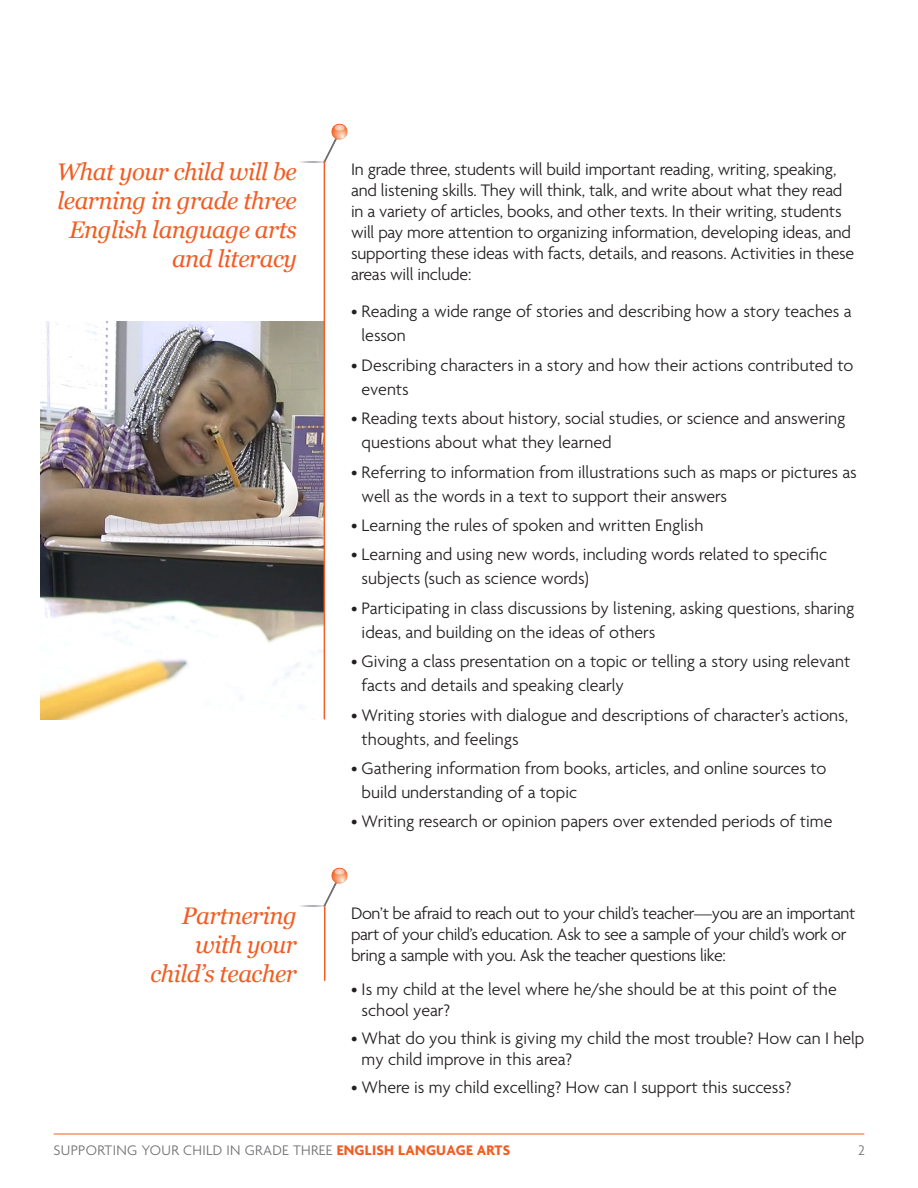
<style>
.page{position:relative;width:918px;height:1188px;background:#fff}
.page>*{position:absolute;margin:0;border:0;box-sizing:border-box;transform-origin:0 0}
.Call_Out{font:italic 24px/28.8px "Georgia";letter-spacing:-.02em;color:#f25d24;text-align:right}
.Bullet_Copy{font:300 18px/24px "Agenda";color:#231f20}
.Body_Copy{font:300 18px/21px "Agenda";letter-spacing:-.01em;color:#231f20}
.t1{font:300 15px "Agenda";letter-spacing:.02em;color:#717074}
.s1{font-weight:700;color:#f25d24}
</style>
<div class="page">
<img style="left:300px;top:867px;width:48px;height:40px">
<img style="left:300px;top:123px;width:48px;height:55px">
<img style="left:41px;top:322px;width:283px;height:397px">
<hr style="left:324px;top:162px;width:1px;height:557px;background:#f25d24">
<hr style="left:324px;top:907px;width:2px;height:73px;background:#f25d24">
<hr style="left:54px;top:1134px;width:810px;height:1px;background:#f25d24">
<p class="Call_Out" style="left:57px;top:158px;width:242px">What your child will be learning in grade three<br>English language arts and literacy</p>
<p class="Body_Copy" style="left:351px;top:160px;width:505px">In grade three, students will build important reading, writing, speaking, and listening skills. They will think, talk, and write about what they read in a variety of articles, books, and other texts. In their writing, students will pay more attention to organizing information, developing ideas, and supporting these ideas with facts, details, and reasons. Activities in these areas will include:</p>
<p class="Bullet_Copy" style="left:362px;top:301px;width:491px;text-indent:-11px">• Reading a wide range of stories and describing how a story teaches a lesson</p>
<p class="Bullet_Copy" style="left:362px;top:354px;width:493px;text-indent:-11px">• Describing characters in a story and how their actions contributed to events</p>
<p class="Bullet_Copy" style="left:362px;top:408px;width:485px;text-indent:-11px">• Reading texts about history, social studies, or science and answering questions about what they learned</p>
<p class="Bullet_Copy" style="left:362px;top:461px;width:497px;text-indent:-11px">• Referring to information from illustrations such as maps or pictures as well as the words in a text to support their answers</p>
<p class="Bullet_Copy" style="left:351px;top:514px;width:354px">• Learning the rules of spoken and written English</p>
<p class="Bullet_Copy" style="left:362px;top:544px;width:467px;text-indent:-11px">• Learning and using new words, including words related to specific subjects (such as science words)</p>
<p class="Bullet_Copy" style="left:362px;top:597px;width:494px;text-indent:-11px">• Participating in class discussions by listening, asking questions, sharing ideas, and building on the ideas of others</p>
<p class="Bullet_Copy" style="left:362px;top:651px;width:490px;text-indent:-11px">• Giving a class presentation on a topic or telling a story using relevant facts and details and speaking clearly</p>
<p class="Bullet_Copy" style="left:362px;top:704px;width:488px;text-indent:-11px">• Writing stories with dialogue and descriptions of character’s actions, thoughts, and feelings</p>
<p class="Bullet_Copy" style="left:362px;top:757px;width:466px;text-indent:-11px">• Gathering information from books, articles, and online sources to build understanding of a topic</p>
<p class="Bullet_Copy" style="left:351px;top:811px;width:483px">• Writing research or opinion papers over extended periods of time</p>
<p class="Call_Out" style="left:151px;top:902px;width:148px">Partnering with your child’s teacher</p>
<p class="Body_Copy" style="left:351px;top:904px;width:506px">Don’t be afraid to reach out to your child’s teacher—you are an important part of your child’s education. Ask to see a sample of your child’s work or bring a sample with you. Ask the teacher questions like:</p>
<p class="Body_Copy" style="left:362px;top:980px;width:477px;text-indent:-11px">• Is my child at the level where he/she should be at this point of the school year?</p>
<p class="Body_Copy" style="left:362px;top:1029px;width:504px;text-indent:-11px">• What do you think is giving my child the most trouble? How can I help my child improve in this area?</p>
<p class="Body_Copy" style="left:351px;top:1078px;width:442px">• Where is my child excelling? How can I support this success?</p>
<p class="t1" style="left:54px;top:1142px;width:458px">SUPPORTING YOUR CHILD IN GRADE THREE <span class="s1">ENGLISH LANGUAGE ARTS</span></p>
<p class="t1" style="left:858px;top:1142px;width:8px">2</p>
</div>
